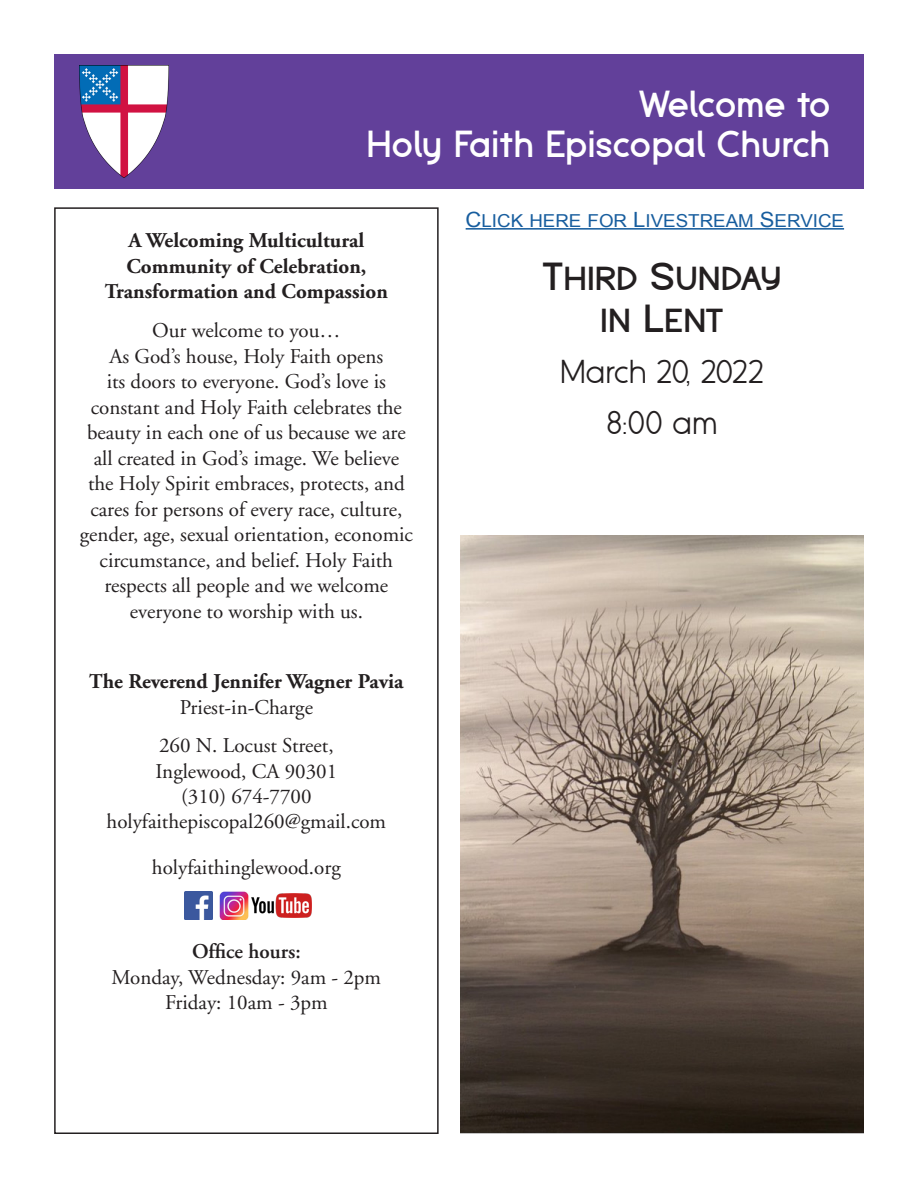
<style>
.page{position:relative;width:918px;height:1188px;background:#fff}
.page>*{position:absolute;margin:0;border:0;box-sizing:border-box;transform-origin:0 0}
.t1{font:700 37.5px/40.5px "Espera";letter-spacing:-.01em;color:#fff;text-align:right}
.t2{font:33.15px/42px "Espera Bold SC850";letter-spacing:-.005em;color:#231f20;text-align:center;scale:1.05 1}
.t3{font:33px/51px "Espera";letter-spacing:-.01em;color:#231f20;text-align:center}
.t4{font:21px/25.5px "Adobe Garamond";color:#231f20;text-align:center}
.t5{font:700 21px/25.5px "Adobe Garamond";color:#231f20;text-align:center}
.t6{font:600 21px "Adobe Garamond";color:#231f20}
.t7{font:17.85px "Arial MT SC850";color:#175d9e;scale:1.05 1}
.s1{font-size:21px}
.s2{font-size:39px}
</style>
<div class="page">
<img style="left:184px;top:891px;width:28px;height:28px">
<img style="left:219px;top:891px;width:30px;height:29px">
<img style="left:252px;top:893px;width:59px;height:25px">
<div style="left:54px;top:207px;width:385px;height:927px;border:2px solid #231f20"></div>
<hr style="left:466px;top:228px;width:378px;height:2px;background:#175d9e">
<div style="left:54px;top:54px;width:810px;height:135px;background:#62409a"></div>
<img style="left:79px;top:66px;width:90px;height:111px">
<img style="left:460px;top:536px;width:404px;height:598px">
<h1 class="t1" style="left:366px;top:83px;width:466px">Welcome to<br>Holy Faith Episcopal Church</h1>
<p class="t5" style="left:105px;top:228px;width:285px">A Welcoming Multicultural<br>Community of Celebration,<br>Transformation and Compassion</p>
<p class="t4" style="left:80px;top:319px;width:335px">Our welcome to you…<br>As God’s house, Holy Faith opens<br>its doors to everyone. God’s love is constant and Holy Faith celebrates the beauty in each one of us because we are all created in God’s image. We believe the Holy Spirit embraces, protects, and cares for persons of every race, culture, gender, age, sexual orientation, economic circumstance, and belief. Holy Faith respects all people and we welcome everyone to worship with us.</p>
<p class="t5" style="left:89px;top:669px;width:316px">The Reverend Jennifer Wagner Pavia</p>
<p class="t4" style="left:159px;top:688px;width:176px;line-height:38.7px">Priest-in-Charge<br>260 N. Locust Street,</p>
<p class="t4" style="left:107px;top:759px;width:281px">Inglewood, CA 90301<br>(310) 674-7700 holyfaithepiscopal260@gmail.com</p>
<p class="t4" style="left:152px;top:855px;width:190px">holyfaithinglewood.org</p>
<p class="t6" style="left:192px;top:940px;width:110px">Office hours:</p>
<p class="t4" style="left:112px;top:965px;width:271px">Monday, Wednesday: 9am - 2pm<br>Friday: 10am - 3pm</p>
<p class="t7" style="left:466px;top:209px;width:362px"><span class="s1">C</span>LICK HERE FOR <span class="s1">L</span>IVESTREAM <span class="s1">S</span>ERVICE</p>
<h2 class="t2" style="left:542px;top:257px;width:230px"><span class="s2">T</span>HIRD <span class="s2">S</span>UNDAY<br>IN <span class="s2">L</span>ENT</h2>
<h3 class="t3" style="left:560px;top:346px;width:205px">March 20, 2022<br>8:00 am</h3>
</div>
